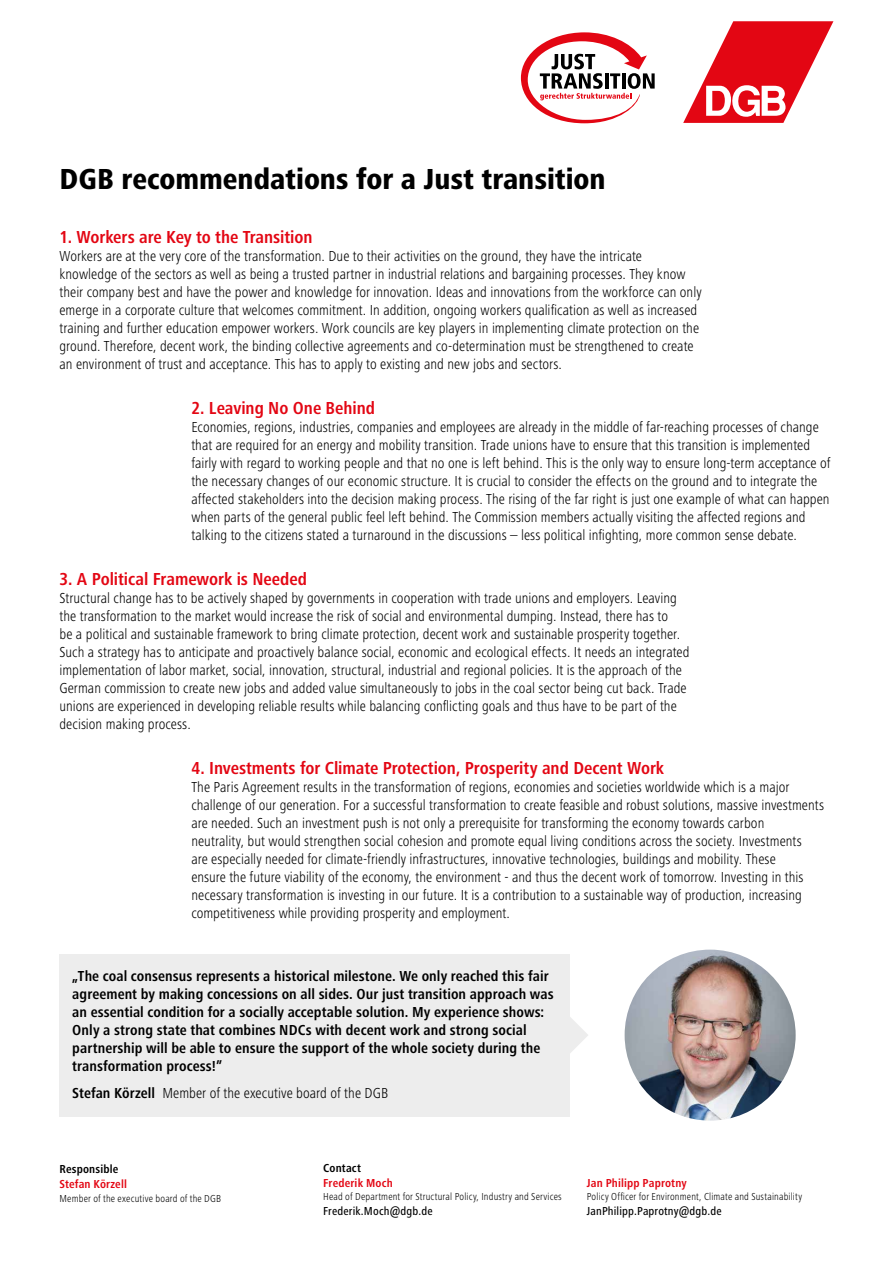
<style>
.page{position:relative;width:893px;height:1263px;background:#fff}
.page>*{position:absolute;margin:0;border:0;box-sizing:border-box;transform-origin:0 0}
.t1{font:800 condensed 30px "Frutiger Next Pro";letter-spacing:-.005em;color:#000}
.t2{font:700 condensed 18px "Frutiger Next Pro";letter-spacing:-.005em;color:#e30613}
.t3{font:300 condensed 15px/18px "Frutiger Next Pro";color:#000}
.t4{font:700 condensed 15px/18px "Frutiger Next Pro";letter-spacing:.005em;color:#000}
.t5{font:500 condensed 12px "Frutiger Next Pro";letter-spacing:.01em;color:#000}
.t6{font:700 condensed 12px "Frutiger Next Pro";letter-spacing:.01em;color:#e30613}
.t7{font:700 condensed 12px "Frutiger Next Pro";letter-spacing:.015em;color:#000}
.t8{font:300 condensed 10.5px "Frutiger Next Pro";letter-spacing:.015em;color:#000}
.s1{font-weight:700}
</style>
<div class="page">
<svg style="left:683px;top:21px;width:150px;height:102px"></svg>
<svg style="left:521px;top:32px;width:134px;height:91px"></svg>
<div style="left:60px;top:954px;width:510px;height:162px;background:#ededed"></div>
<img style="left:625px;top:950px;width:171px;height:171px;border-radius:85px">
<svg style="left:570px;top:1017px;width:18px;height:36px"></svg>
<h1 class="t1" style="left:60px;top:162px;width:548px">DGB recommendations for a Just transition</h1>
<p class="t2" style="left:60px;top:227px;width:255px">1. Workers are Key to the Transition</p>
<p class="t3" style="left:60px;top:247px;width:644px">Workers are at the very core of the transformation. Due to their activities on the ground, they have the intricate knowledge of the sectors as well as being a trusted partner in industrial relations and bargaining processes. They know their company best and have the power and knowledge for innovation. Ideas and innovations from the workforce can only emerge in a corporate culture that welcomes commitment. In addition, ongoing workers qualification as well as increased training and further education empower workers. Work councils are key players in implementing climate protection on the ground. Therefore, decent work, the binding collective agreements and co-determination must be strengthened to create an environment of trust and acceptance. This has to apply to existing and new jobs and sectors.</p>
<p class="t2" style="left:191px;top:398px;width:185px">2. Leaving No One Behind</p>
<p class="t3" style="left:191px;top:418px;width:641px">Economies, regions, industries, companies and employees are already in the middle of far-reaching processes of change that are required for an energy and mobility transition. Trade unions have to ensure that this transition is implemented fairly with regard to working people and that no one is left behind. This is the only way to ensure long-term acceptance of the necessary changes of our economic structure. It is crucial to consider the effects on the ground and to integrate the affected stakeholders into the decision making process. The rising of the far right is just one example of what can happen when parts of the general public feel left behind. The Commission members actually visiting the affected regions and talking to the citizens stated a turnaround in the discussions – less political infighting, more common sense debate.</p>
<p class="t2" style="left:60px;top:569px;width:249px">3. A Political Framework is Needed</p>
<p class="t3" style="left:60px;top:589px;width:632px">Structural change has to be actively shaped by governments in cooperation with trade unions and employers. Leaving the transformation to the market would increase the risk of social and environmental dumping. Instead, there has to<br>be a political and sustainable framework to bring climate protection, decent work and sustainable prosperity together.<br>Such a strategy has to anticipate and proactively balance social, economic and ecological effects. It needs an integrated implementation of labor market, social, innovation, structural, industrial and regional policies. It is the approach of the German commission to create new jobs and added value simultaneously to jobs in the coal sector being cut back. Trade unions are experienced in developing reliable results while balancing conflicting goals and thus have to be part of the decision making process.</p>
<p class="t2" style="left:191px;top:758px;width:474px">4. Investments for Climate Protection, Prosperity and Decent Work</p>
<p class="t3" style="left:191px;top:778px;width:634px">The Paris Agreement results in the transformation of regions, economies and societies worldwide which is a major challenge of our generation. For a successful transformation to create feasible and robust solutions, massive investments are needed. Such an investment push is not only a prerequisite for transforming the economy towards carbon<br>neutrality, but would strengthen social cohesion and promote equal living conditions across the society. Investments<br>are especially needed for climate-friendly infrastructures, innovative technologies, buildings and mobility. These<br>ensure the future viability of the economy, the environment - and thus the decent work of tomorrow. Investing in this necessary transformation is investing in our future. It is a contribution to a sustainable way of production, increasing competitiveness while providing prosperity and employment.</p>
<p class="t4" style="left:72px;top:967px;width:483px">„The coal consensus represents a historical milestone. We only reached this fair agreement by making concessions on all sides. Our just transition approach was an essential condition for a socially acceptable solution. My experience shows:<br>Only a strong state that combines NDCs with decent work and strong social partnership will be able to ensure the support of the whole society during the transformation process!”</p>
<p class="t3" style="left:72px;top:1084px;width:317px"><span class="s1">Stefan Körzell</span> Member of the executive board of the DGB</p>
<p class="t7" style="left:60px;top:1162px;width:60px">Responsible</p>
<p class="t6" style="left:60px;top:1177px;width:69px">Stefan Körzell</p>
<p class="t8" style="left:60px;top:1192px;width:163px">Member of the executive board of the DGB</p>
<p class="t7" style="left:323px;top:1161px;width:39px">Contact</p>
<p class="t6" style="left:323px;top:1176px;width:71px">Frederik Moch</p>
<p class="t8" style="left:323px;top:1190px;width:240px">Head of Department for Structural Policy, Industry and Services</p>
<p class="t5" style="left:323px;top:1204px;width:111px">Frederik.Moch@dgb.de</p>
<p class="t6" style="left:587px;top:1176px;width:101px">Jan Philipp Paprotny</p>
<p class="t8" style="left:587px;top:1190px;width:217px">Policy Officer for Environment, Climate and Sustainability</p>
<p class="t5" style="left:587px;top:1204px;width:136px">JanPhilipp.Paprotny@dgb.de</p>
</div>
